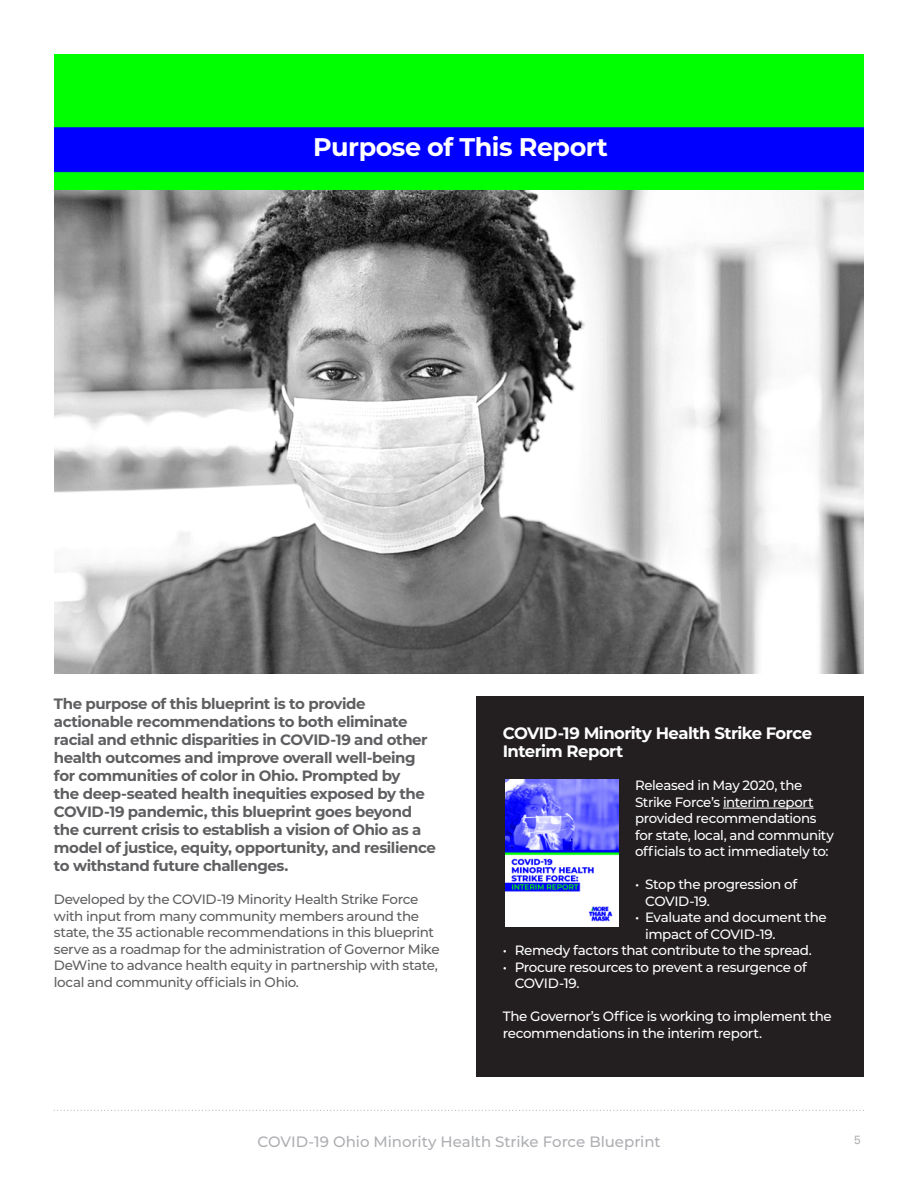
<style>
.page{position:relative;width:918px;height:1188px;background:#fff}
.page>*{position:absolute;margin:0;border:0;box-sizing:border-box;transform-origin:0 0}
.t1{font:700 25.5px "Montserrat";letter-spacing:-.02em;color:#fff}
.body{font:700 16.5px/18px "Montserrat";letter-spacing:-.035em;color:#fff}
.body-2{font:700 15px/18px "Montserrat";letter-spacing:-.03em;color:#5f5f62}
.t2{font:500 15px "Montserrat";letter-spacing:-.005em;color:#aeafb3}
.body-3{font:500 13.5px/16.5px "Montserrat";letter-spacing:-.03em;color:#fff}
.body-4{font:500 13.5px/16.5px "Montserrat";letter-spacing:-.03em;color:#5f5f62}
.t3{font:12px "Univers LT Pro 55 Roman";color:#aeafb3}
</style>
<div class="page">
<svg style="left:54px;top:1110px;width:810px;height:1px"></svg>
<img style="left:54px;top:190px;width:810px;height:484px">
<img style="left:54px;top:55px;width:810px;height:135px">
<div style="left:476px;top:696px;width:388px;height:381px;background:#231f20"></div>
<hr style="left:723px;top:808px;width:91px;height:1px;background:#fff">
<img style="left:505px;top:779px;width:114px;height:148px">
<p class="t1" style="left:313px;top:129px;width:296px">Purpose of This Report</p>
<p class="body-2" style="left:54px;top:694px;width:384px">The purpose of this blueprint is to provide actionable recommendations to both eliminate racial and ethnic disparities in COVID-19 and other health outcomes and improve overall well-being for communities of color in Ohio. Prompted by<br>the deep-seated health inequities exposed by the COVID-19 pandemic, this blueprint goes beyond the current crisis to establish a vision of Ohio as a model of justice, equity, opportunity, and resilience to withstand future challenges.</p>
<p class="body-4" style="left:54px;top:891px;width:387px">Developed by the COVID-19 Minority Health Strike Force with input from many community members around the state, the 35 actionable recommendations in this blueprint serve as a roadmap for the administration of Governor Mike DeWine to advance health equity in partnership with state, local and community officials in Ohio.</p>
<p class="body" style="left:503px;top:724px;width:311px">COVID-19 Minority Health Strike Force<br>Interim Report</p>
<p class="body-3" style="left:635px;top:777px;width:200px">Released in May 2020, the<br>Strike Force’s interim report provided recommendations for state, local, and community officials to act immediately to:</p>
<p class="body-3" style="left:645px;top:876px;width:153px;text-indent:-10px">• Stop the progression of<br>COVID-19.</p>
<p class="body-3" style="left:645px;top:909px;width:183px;text-indent:-10px">• Evaluate and document the impact of COVID-19.</p>
<p class="body-3" style="left:503px;top:942px;width:311px">• Remedy factors that contribute to the spread.</p>
<p class="body-3" style="left:515px;top:958px;width:294px;text-indent:-12px">• Procure resources to prevent a resurgence of<br>COVID-19.</p>
<p class="body-3" style="left:503px;top:1008px;width:331px">The Governor’s Office is working to implement the recommendations in the interim report.</p>
<p class="t2" style="left:257px;top:1131px;width:405px">COVID-19 Ohio Minority Health Strike Force Blueprint</p>
<p class="t3" style="left:854px;top:1132px;width:8px">5</p>
</div>
